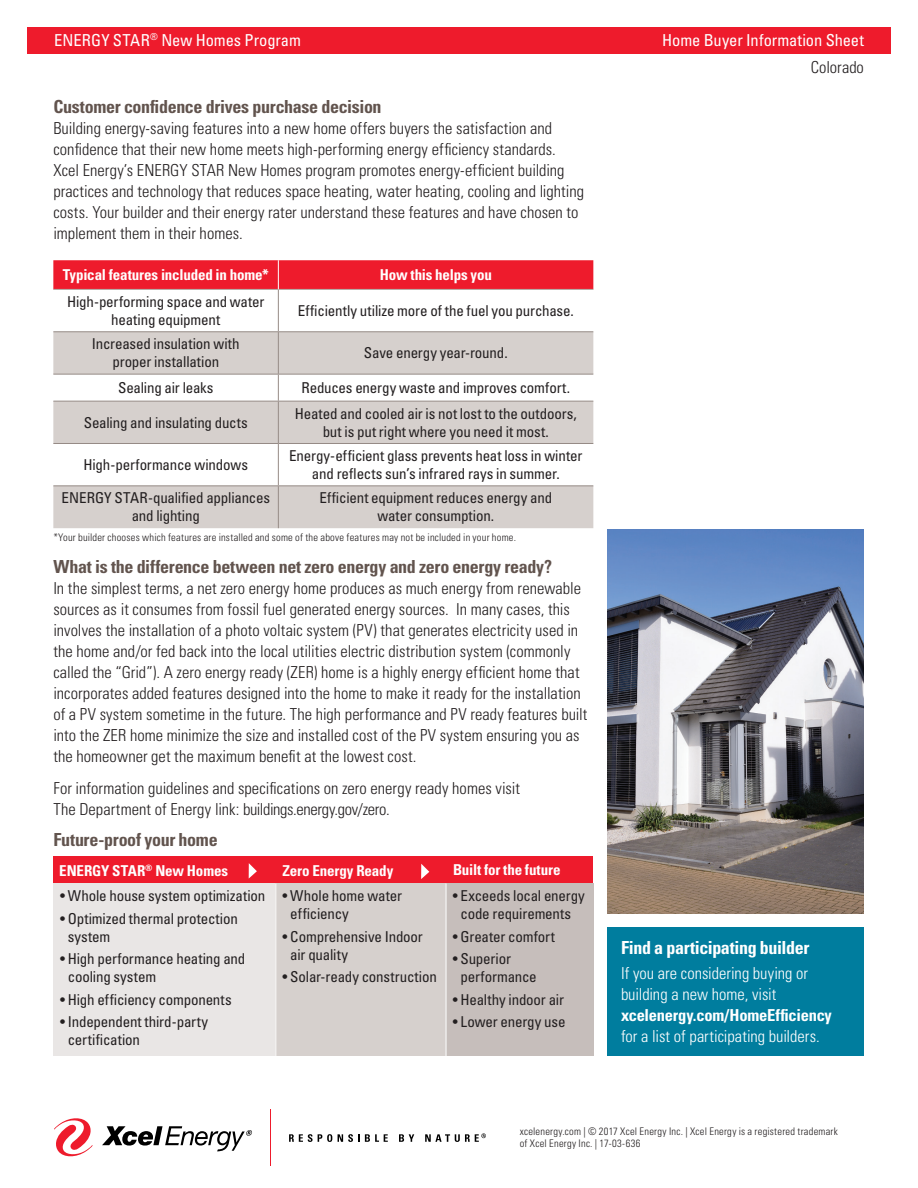
<style>
.page{position:relative;width:918px;height:1188px;background:#fff}
.page>*{position:absolute;margin:0;border:0;box-sizing:border-box;transform-origin:0 0}
.t1{font:700 condensed 18px "Univers LT Std";letter-spacing:-.02em;color:#62544e}
.t2{font:700 condensed 18px "Univers LT Std";letter-spacing:-.02em;color:#fff}
.t3{font:300 condensed 16.5px/21px "Univers LT Std";letter-spacing:.005em;color:#231f20}
.t4{font:300 condensed 16.5px/21px "Univers LT Std";color:#fff}
.t5{font:condensed 16.5px "Univers LT Std";letter-spacing:-.005em;color:#fff}
.t6{font:700 condensed 16.5px "Univers LT Std";letter-spacing:-.015em;color:#fff}
.t7{font:condensed 15px/18px "Univers LT Std";letter-spacing:-.01em;color:#231f20;text-align:center}
.t8{font:700 condensed 15px "Univers LT Std";letter-spacing:-.01em;color:#fff}
.t9{font:300 condensed 10.5px/11.6px "Univers LT Std";letter-spacing:.02em;color:#231f20}
</style>
<div class="page">
<svg style="left:54px;top:1118px;width:39px;height:39px"></svg>
<svg style="left:102px;top:1126px;width:150px;height:25px"></svg>
<hr style="left:270px;top:1109px;width:1px;height:57px;background:#ee1b2c">
<svg style="left:289px;top:1134px;width:43px;height:8px"></svg>
<svg style="left:338px;top:1134px;width:50px;height:8px"></svg>
<svg style="left:399px;top:1134px;width:15px;height:8px"></svg>
<svg style="left:425px;top:1133px;width:61px;height:9px"></svg>
<div style="left:27px;top:27px;width:864px;height:27px;background:#ee1b2c"></div>
<svg style="left:53px;top:332px;width:540px;height:196px;fill:#d6d0cd"></svg>
<hr style="left:53px;top:289px;width:225px;height:1px;background:#b1a8a3">
<hr style="left:278px;top:289px;width:315px;height:1px;background:#b1a8a3">
<svg style="left:53px;top:260px;width:540px;height:29px;background:#ee1e2f"></svg>
<hr style="left:278px;top:290px;width:1px;height:41px;background:#968b86">
<hr style="left:53px;top:331px;width:225px;height:1px;background:#968b86">
<hr style="left:278px;top:331px;width:315px;height:1px;background:#968b86">
<hr style="left:278px;top:332px;width:1px;height:42px;background:#968b86">
<hr style="left:53px;top:374px;width:225px;height:1px;background:#968b86">
<hr style="left:278px;top:374px;width:315px;height:1px;background:#968b86">
<svg style="left:278px;top:375px;width:1px;height:26px"></svg>
<hr style="left:53px;top:401px;width:225px;height:1px;background:#968b86">
<hr style="left:278px;top:401px;width:315px;height:1px;background:#968b86">
<hr style="left:278px;top:402px;width:1px;height:41px;background:#968b86">
<hr style="left:53px;top:443px;width:225px;height:1px;background:#968b86">
<hr style="left:278px;top:443px;width:315px;height:1px;background:#968b86">
<hr style="left:278px;top:444px;width:1px;height:41px;background:#968b86">
<hr style="left:53px;top:485px;width:225px;height:1px;background:#968b86">
<hr style="left:278px;top:485px;width:315px;height:1px;background:#968b86">
<hr style="left:278px;top:486px;width:1px;height:42px;background:#968b86">
<div style="left:53px;top:856px;width:540px;height:27px;background:#ee1b2c"></div>
<div style="left:53px;top:883px;width:223px;height:173px;background:#e9e6e5"></div>
<div style="left:276px;top:883px;width:170px;height:173px;background:#d6d0cd"></div>
<div style="left:446px;top:883px;width:147px;height:173px;background:#c6bebb"></div>
<hr style="left:275px;top:883px;width:1px;height:173px;background:#fff">
<hr style="left:446px;top:883px;width:1px;height:173px;background:#fff">
<img style="left:608px;top:529px;width:256px;height:385px">
<div style="left:608px;top:927px;width:256px;height:129px;background:#007d9e"></div>
<svg style="left:249px;top:863px;width:8px;height:16px"></svg>
<svg style="left:421px;top:864px;width:8px;height:15px"></svg>
<p class="t5" style="left:54px;top:29px;width:248px">ENERGY STAR<sup>®</sup> New Homes Program</p>
<p class="t5" style="left:662px;top:29px;width:203px">Home Buyer Information Sheet</p>
<p class="t3" style="left:811px;top:56px;width:55px">Colorado</p>
<p class="t1" style="left:53px;top:96px;width:330px">Customer confidence drives purchase decision</p>
<p class="t3" style="left:53px;top:118px;width:532px">Building energy-saving features into a new home offers buyers the satisfaction and confidence that their new home meets high-performing energy efficiency standards.<br>Xcel Energy’s ENERGY STAR New Homes program promotes energy-efficient building practices and technology that reduces space heating, water heating, cooling and lighting costs. Your builder and their energy rater understand these features and have chosen to implement them in their homes.</p>
<p class="t8" style="left:63px;top:265px;width:208px">Typical features included in home*</p>
<p class="t8" style="left:380px;top:265px;width:113px">How this helps you</p>
<p class="t7" style="left:67px;top:292px;width:199px">High-performing space and water heating equipment</p>
<p class="t7" style="left:298px;top:301px;width:278px">Efficiently utilize more of the fuel you purchase.</p>
<p class="t7" style="left:92px;top:335px;width:149px">Increased insulation with proper installation</p>
<p class="t7" style="left:364px;top:344px;width:145px">Save energy year-round.</p>
<p class="t7" style="left:118px;top:379px;width:97px">Sealing air leaks</p>
<p class="t7" style="left:302px;top:379px;width:270px">Reduces energy waste and improves comfort.</p>
<p class="t7" style="left:84px;top:413px;width:166px">Sealing and insulating ducts</p>
<p class="t7" style="left:295px;top:404px;width:283px">Heated and cooled air is not lost to the outdoors, but is put right where you need it most.</p>
<p class="t7" style="left:84px;top:456px;width:166px">High-performance windows</p>
<p class="t7" style="left:289px;top:447px;width:295px">Energy-efficient glass prevents heat loss in winter and reflects sun’s infrared rays in summer.</p>
<p class="t7" style="left:62px;top:489px;width:210px">ENERGY STAR-qualified appliances and lighting</p>
<p class="t7" style="left:319px;top:489px;width:234px">Efficient equipment reduces energy and water consumption.</p>
<p class="t9" style="left:53px;top:532px;width:464px">*Your builder chooses which features are installed and some of the above features may not be included in your home.</p>
<p class="t1" style="left:53px;top:556px;width:500px">What is the difference between net zero energy and zero energy ready?</p>
<p class="t3" style="left:53px;top:578px;width:536px">In the simplest terms, a net zero energy home produces as much energy from renewable sources as it consumes from fossil fuel generated energy sources. In many cases, this involves the installation of a photo voltaic system (PV) that generates electricity used in the home and/or fed back into the local utilities electric distribution system (commonly called the “Grid”). A zero energy ready (ZER) home is a highly energy efficient home that incorporates added features designed into the home to make it ready for the installation of a PV system sometime in the future. The high performance and PV ready features built into the ZER home minimize the size and installed cost of the PV system ensuring you as the homeowner get the maximum benefit at the lowest cost.</p>
<p class="t3" style="left:53px;top:777px;width:468px">For information guidelines and specifications on zero energy ready homes visit<br>The Department of Energy link: buildings.energy.gov/zero.</p>
<p class="t1" style="left:53px;top:829px;width:166px">Future-proof your home</p>
<p class="t8" style="left:59px;top:862px;width:170px">ENERGY STAR<sup>®</sup> New Homes</p>
<p class="t8" style="left:453px;top:861px;width:109px">Built for the future</p>
<p class="t8" style="left:282px;top:862px;width:112px">Zero Energy Ready</p>
<p class="t7" style="left:60px;top:887px;width:207px">• Whole house system optimization</p>
<p class="t7" style="left:68px;top:909px;width:172px;text-align:left;text-indent:-8px">• Optimized thermal protection system</p>
<p class="t7" style="left:68px;top:950px;width:179px;text-align:left;text-indent:-8px">• High performance heating and cooling system</p>
<p class="t7" style="left:60px;top:990px;width:173px">• High efficiency components</p>
<p class="t7" style="left:68px;top:1013px;width:142px;text-align:left;text-indent:-8px">• Independent third-party certification</p>
<p class="t7" style="left:290px;top:887px;width:113px;text-align:left;text-indent:-8px">• Whole home water efficiency</p>
<p class="t7" style="left:290px;top:927px;width:134px;text-align:left;text-indent:-8px">• Comprehensive Indoor air quality</p>
<p class="t7" style="left:283px;top:968px;width:156px">• Solar-ready construction</p>
<p class="t7" style="left:453px;top:887px;width:134px">• Exceeds local energy code requirements</p>
<p class="t7" style="left:453px;top:927px;width:104px">• Greater comfort</p>
<p class="t7" style="left:461px;top:950px;width:78px;text-align:left;text-indent:-8px">• Superior performance</p>
<p class="t7" style="left:453px;top:990px;width:113px">• Healthy indoor air</p>
<p class="t7" style="left:453px;top:1013px;width:114px">• Lower energy use</p>
<p class="t2" style="left:621px;top:936px;width:190px">Find a participating builder</p>
<p class="t4" style="left:621px;top:963px;width:189px">If you are considering buying or building a new home, visit</p>
<p class="t6" style="left:621px;top:1005px;width:212px">xcelenergy.com/HomeEfficiency</p>
<p class="t4" style="left:621px;top:1026px;width:200px">for a list of participating builders.</p>
<p class="t9" style="left:520px;top:1126px;width:320px">xcelenergy.com | © 2017 Xcel Energy Inc. | Xcel Energy is a registered trademark of Xcel Energy Inc. | 17-03-636</p>
</div>
